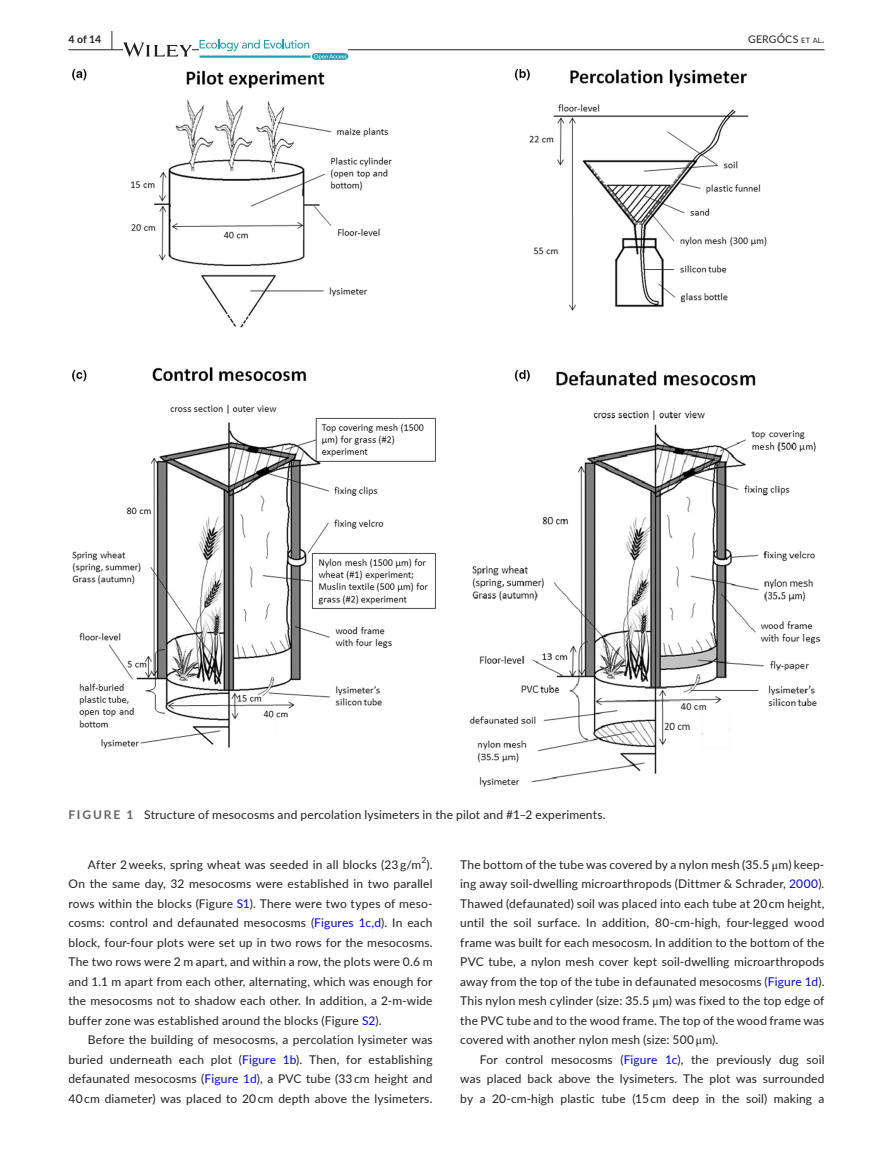
<style>
.page{position:relative;width:893px;height:1174px;background:#fff}
.page>*{position:absolute;margin:0;border:0;box-sizing:border-box;transform-origin:0 0}
.t1{font:12px/19.5px "Lato";letter-spacing:.015em;color:#231f20;text-align:justify}
.t2{font:10.5px "Lato";letter-spacing:.015em;color:#231f20}
.t3{font:700 10.5px "Lato";color:#231f20}
.t4{font:8.4px "Lato";color:#231f20}
.s1{font-size:19.5px}
.s2{font-style:inherit}
.s3{font-size:7.35px}
.s4{font-weight:700;color:#636366}
.s5{color:#00f}
.s6{font-family:"STIX"}
</style>
<div class="page">
<hr style="left:68px;top:49px;width:756px;height:1px;background:#231f20">
<svg style="left:123px;top:42px;width:69px;height:15px"></svg>
<svg style="left:200px;top:39px;width:148px;height:21px"></svg>
<img style="left:72px;top:69px;width:749px;height:717px">
<p class="t3" style="left:68px;top:31px;width:46px">4 of 14 <span class="s1">|</span></p>
<p class="t2" style="left:748px;top:31px;width:78px">GERG<span class="s2">Ó</span>CS <span class="s3">et al</span>.</p>
<p class="t1" style="left:68px;top:804px;width:539px"><span class="s4">FIGURE 1</span> Structure of mesocosms and percolation lysimeters in the pilot and #1–2 experiments.</p>
<p class="t4" style="left:422px;top:854px;width:6px">2</p>
<p class="t1" style="left:68px;top:873px;width:366px">On the same day, 32 mesocosms were established in two parallel rows within the blocks (Figure <span class="s5">S1</span>). There were two types of meso&shy;cosms: control and defaunated mesocosms (<span class="s5">Figures 1c,d</span>). In each block, four-four plots were set up in two rows for the mesocosms.<br>The two rows were 2 m apart, and within a row, the plots were 0.6 m and 1.1 m apart from each other, alternating, which was enough for the mesocosms not to shadow each other. In addition, a 2-m-wide buffer zone was established around the blocks (Figure <span class="s5">S2</span>).</p>
<p class="t1" style="left:68px;top:1029px;width:366px;text-indent:20px">Before the building of mesocosms, a percolation lysimeter was buried underneath each plot (<span class="s5">Figure 1b</span>). Then, for establishing defaunated mesocosms (<span class="s5">Figure 1d</span>), a PVC tube (33 cm height and 40 cm diameter) was placed to 20 cm depth above the lysimeters.</p>
<p class="t1" style="left:88px;top:854px;width:346px">After 2 weeks, spring wheat was seeded in all blocks (23 g/m ).</p>
<p class="t1" style="left:460px;top:854px;width:366px">The bottom of the tube was covered by a nylon mesh (35.5 <span class="s6">μ</span>m) keep&shy;ing away soil-dwelling microarthropods (Dittmer &amp; Schrader, <span class="s5">2000</span>).<br>Thawed (defaunated) soil was placed into each tube at 20 cm height, until the soil surface. In addition, 80-cm-high, four-legged wood frame was built for each mesocosm. In addition to the bottom of the PVC tube, a nylon mesh cover kept soil-dwelling microarthropods away from the top of the tube in defaunated mesocosms (<span class="s5">Figure 1d</span>).<br>This nylon mesh cylinder (size: 35.5 <span class="s6">μ</span>m) was fixed to the top edge of the PVC tube and to the wood frame. The top of the wood frame was covered with another nylon mesh (size: 500 <span class="s6">μ</span>m).</p>
<p class="t1" style="left:460px;top:1049px;width:366px;text-indent:19px">For control mesocosms (<span class="s5">Figure 1c</span>), the previously dug soil was placed back above the lysimeters. The plot was surrounded by a 20-cm-high plastic tube (15 cm deep in the soil) making a</p>
</div>
